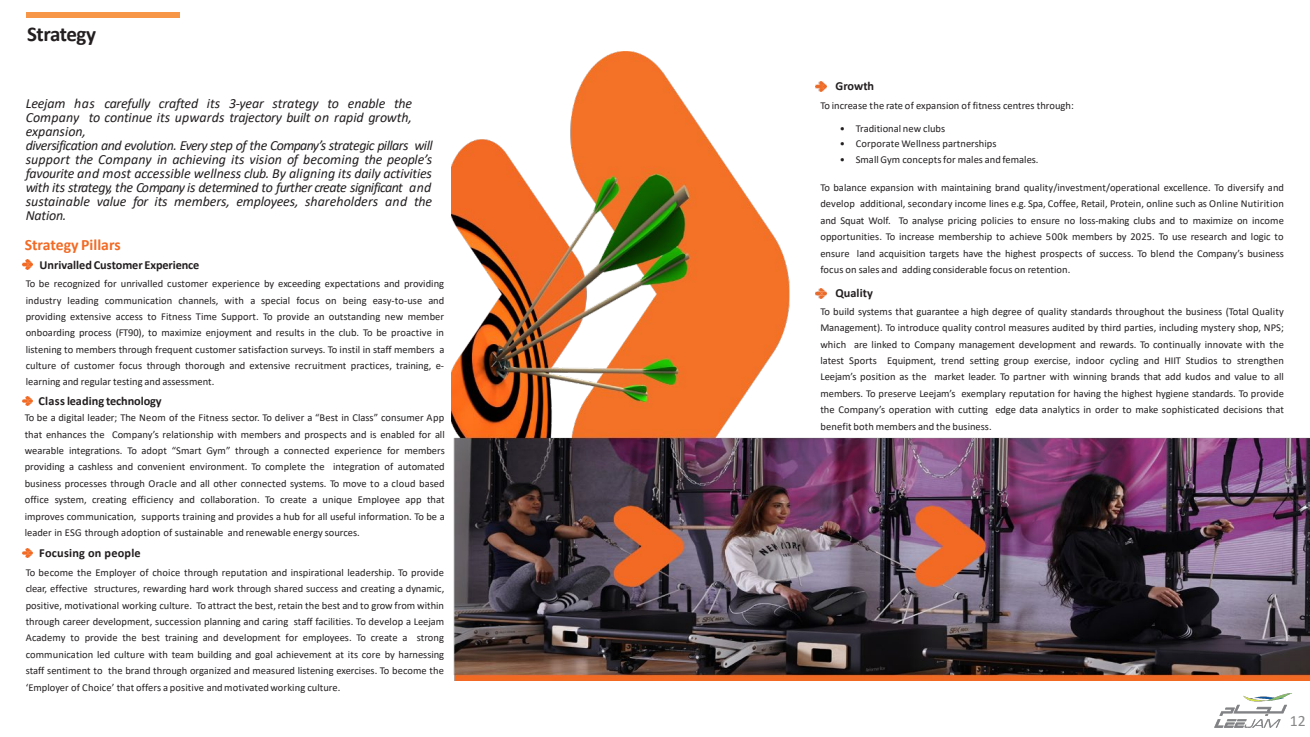
<style>
.page{position:relative;width:1310px;height:737px;background:#fff}
.page>*{position:absolute;margin:0;border:0;box-sizing:border-box;transform-origin:0 0}
.t1{font:700 21px "Calibri";letter-spacing:-.02em;color:#231f20}
.t2{font:700 15.75px "Calibri";color:#f26a24}
.t3{font:15.75px "Calibri";color:#898989}
.t4{font:italic 14px/14px "Calibri";letter-spacing:-.005em;color:#231f20;text-align:justify}
.t5{font:700 12.25px "Calibri";color:#231f20}
.t6{font:700 12.25px "Calibri";letter-spacing:.02em;color:#231f20}
.t7{font:10.5px/16.4px "Calibri";color:#231f20;text-align:justify}
</style>
<div class="page">
<img style="left:452px;top:51px;width:858px;height:630px">
<svg style="left:23px;top:260px;width:9px;height:9px"></svg>
<svg style="left:23px;top:396px;width:9px;height:10px"></svg>
<svg style="left:23px;top:548px;width:9px;height:10px"></svg>
<svg style="left:816px;top:81px;width:10px;height:10px"></svg>
<svg style="left:816px;top:289px;width:10px;height:9px"></svg>
<div style="left:26px;top:12px;width:153px;height:6px;background:#f79646"></div>
<img style="left:1214px;top:693px;width:78px;height:35px">
<p class="t1" style="left:27px;top:19px;width:71px">Strategy</p>
<p class="t4" style="left:26px;top:95px;width:388px">Leejam has carefully crafted its 3-year strategy to enable the Company to continue its upwards trajectory built on rapid growth, expansion,</p>
<p class="t4" style="left:26px;top:137px;width:408px">diversification and evolution. Every step of the Company’s strategic pillars will support the Company in achieving its vision of becoming the people’s favourite and most accessible wellness club. By aligning its daily activities with its strategy, the Company is determined to further create significant and sustainable value for its members, employees, shareholders and the Nation.</p>
<p class="t2" style="left:25px;top:233px;width:97px">Strategy Pillars</p>
<p class="t5" style="left:40px;top:257px;width:161px">Unrivalled Customer Experience</p>
<p class="t7" style="left:26px;top:275px;width:420px">To be recognized for unrivalled customer experience by exceeding expectations and providing industry leading communication channels, with a special focus on being easy-to-use and providing extensive access to Fitness Time Support. To provide an outstanding new member onboarding process (FT90), to maximize enjoyment and results in the club. To be proactive in listening to members through frequent customer satisfaction surveys. To instil in staff members a culture of customer focus through thorough and extensive recruitment practices, training, e&shy;learning and regular testing and assessment.</p>
<p class="t5" style="left:39px;top:393px;width:125px">Class leading technology</p>
<p class="t7" style="left:25px;top:409px;width:422px">To be a digital leader; The Neom of the Fitness sector. To deliver a “Best in Class” consumer App that enhances the Company’s relationship with members and prospects and is enabled for all wearable integrations. To adopt “Smart Gym” through a connected experience for members providing a cashless and convenient environment. To complete the integration of automated business processes through Oracle and all other connected systems. To move to a cloud based office system, creating efficiency and collaboration. To create a unique Employee app that improves communication, supports training and provides a hub for all useful information. To be a leader in ESG through adoption of sustainable and renewable energy sources.</p>
<p class="t6" style="left:39px;top:544px;width:103px">Focusing on people</p>
<p class="t7" style="left:26px;top:564px;width:420px">To become the Employer of choice through reputation and inspirational leadership. To provide clear, effective structures, rewarding hard work through shared success and creating a dynamic, positive, motivational working culture. To attract the best, retain the best and to grow from within through career development, succession planning and caring staff facilities. To develop a Leejam Academy to provide the best training and development for employees. To create a strong communication led culture with team building and goal achievement at its core by harnessing staff sentiment to the brand through organized and measured listening exercises. To become the ‘Employer of Choice’ that offers a positive andmotivated working culture.</p>
<p class="t5" style="left:835px;top:78px;width:40px">Growth</p>
<p class="t7" style="left:820px;top:97px;width:255px">To increase the rate of expansion of fitness centres through:</p>
<p class="t7" style="left:840px;top:120px;width:107px">• Traditional new clubs</p>
<p class="t7" style="left:840px;top:135px;width:158px">• Corporate Wellness partnerships</p>
<p class="t7" style="left:840px;top:151px;width:200px">• Small Gym concepts for males and females.</p>
<p class="t7" style="left:820px;top:179px;width:465px">To balance expansion with maintaining brand quality/investment/operational excellence. To diversify and develop additional, secondary income lines e.g. Spa, Coffee, Retail, Protein, online such as Online Nutirition and Squat Wolf. To analyse pricing policies to ensure no loss-making clubs and to maximize on income opportunities. To increase membership to achieve 500k members by 2025. To use research and logic to ensure land acquisition targets have the highest prospects of success. To blend the Company’s business focus on sales and adding considerable focus on retention.</p>
<p class="t5" style="left:835px;top:284px;width:39px">Quality</p>
<p class="t7" style="left:820px;top:303px;width:465px">To build systems that guarantee a high degree of quality standards throughout the business (Total Quality Management). To introduce quality control measures audited by third parties, including mystery shop, NPS; which are linked to Company management development and rewards. To continually innovate with the latest Sports Equipment, trend setting group exercise, indoor cycling and HIIT Studios to strengthen Leejam’s position as the market leader. To partner with winning brands that add kudos and value to all members. To preserve Leejam’s exemplary reputation for having the highest hygiene standards. To provide the Company’s operation with cutting edge data analytics in order to make sophisticated decisions that benefit both members and the business.</p>
<h2 class="t3" style="left:1290px;top:710px;width:17px">12</h2>
</div>
